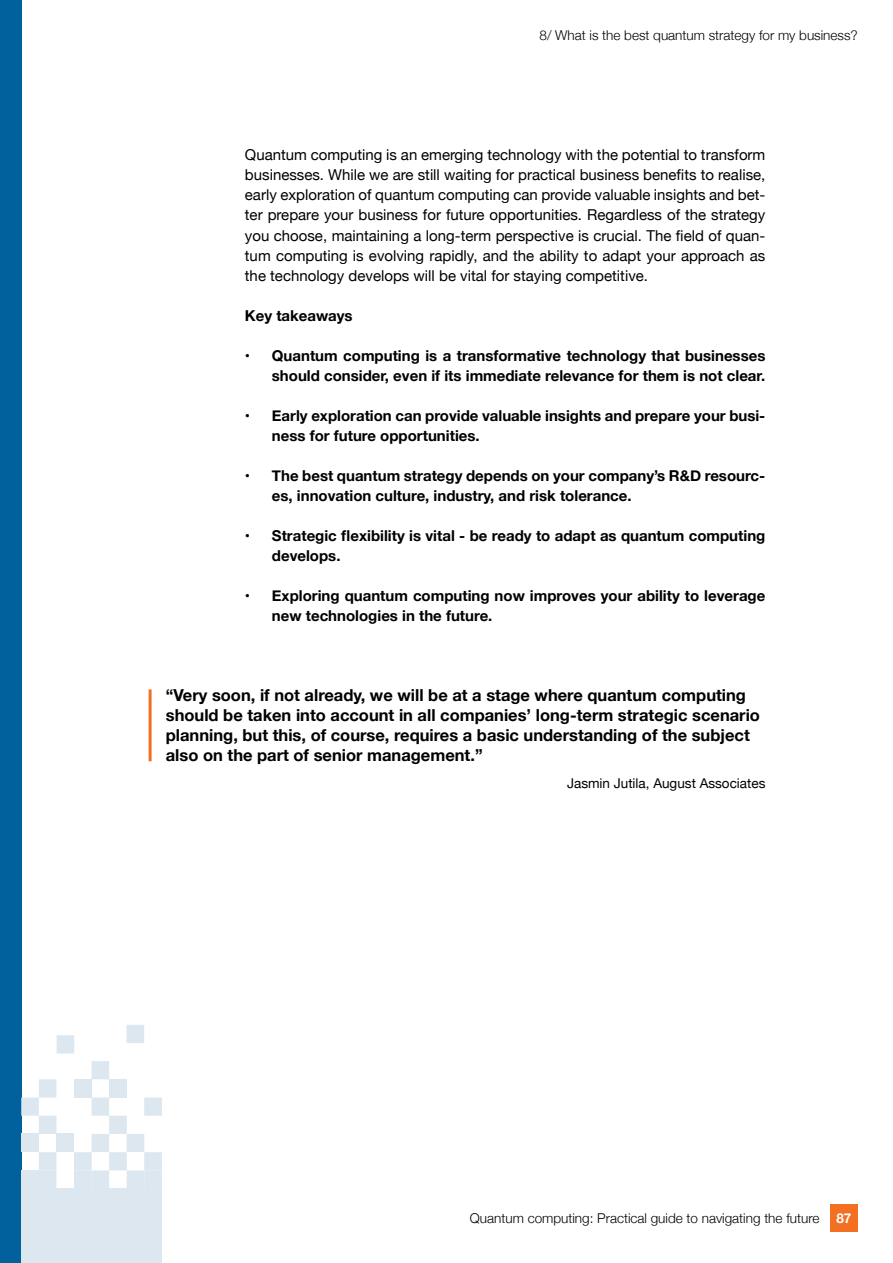
<style>
.page{position:relative;width:893px;height:1263px;background:#fff}
.page>*{position:absolute;margin:0;border:0;box-sizing:border-box;transform-origin:0 0}
.quote{font:700 16.5px/19.8px "Helvetica Neue";color:#000}
.Leipis_sisennetty{font:700 15px/20.1px "Helvetica Neue";color:#000}
.Leipis_sisennetty-2{font:15px/20.1px "Helvetica Neue";color:#000;text-align:justify}
.t1{font:300 13.5px "Helvetica Neue";color:#000}
.quote_source{font:13.5px "Helvetica Neue";color:#000}
.t2{font:700 13.5px "Helvetica Neue";color:#fff}
</style>
<div class="page">
<div style="left:0;top:0;width:21px;height:1263px;background:#01619c"></div>
<div style="left:830px;top:1204px;width:28px;height:28px;background:#f36f21"></div>
<hr style="left:149px;top:689px;width:3px;height:72px;background:#f36f21">
<div style="left:21px;top:1170px;width:18px;height:18px;background:#dce7ef"></div>
<div style="left:39px;top:1170px;width:17px;height:18px;background:#dce7ef"></div>
<div style="left:74px;top:1170px;width:18px;height:18px;background:#dce7ef"></div>
<div style="left:92px;top:1170px;width:17px;height:18px;background:#dce7ef"></div>
<div style="left:127px;top:1170px;width:17px;height:18px;background:#dce7ef"></div>
<div style="left:144px;top:1170px;width:18px;height:18px;background:#dce7ef"></div>
<div style="left:39px;top:1152px;width:17px;height:18px;background:#dce7ef"></div>
<div style="left:74px;top:1152px;width:18px;height:18px;background:#dce7ef"></div>
<div style="left:109px;top:1152px;width:18px;height:18px;background:#dce7ef"></div>
<div style="left:144px;top:1152px;width:18px;height:18px;background:#dce7ef"></div>
<div style="left:21px;top:1134px;width:18px;height:18px;background:#dce7ef"></div>
<div style="left:56px;top:1134px;width:18px;height:18px;background:#dce7ef"></div>
<div style="left:92px;top:1134px;width:17px;height:18px;background:#dce7ef"></div>
<div style="left:127px;top:1134px;width:17px;height:18px;background:#dce7ef"></div>
<div style="left:39px;top:1116px;width:17px;height:18px;background:#dce7ef"></div>
<div style="left:109px;top:1116px;width:18px;height:18px;background:#dce7ef"></div>
<div style="left:39px;top:1079px;width:17px;height:18px;background:#dce7ef"></div>
<div style="left:74px;top:1079px;width:18px;height:18px;background:#dce7ef"></div>
<div style="left:109px;top:1079px;width:18px;height:18px;background:#dce7ef"></div>
<div style="left:21px;top:1097px;width:18px;height:19px;background:#dce7ef"></div>
<div style="left:92px;top:1097px;width:17px;height:19px;background:#dce7ef"></div>
<div style="left:144px;top:1097px;width:18px;height:19px;background:#dce7ef"></div>
<div style="left:92px;top:1061px;width:17px;height:18px;background:#dce7ef"></div>
<div style="left:127px;top:1025px;width:17px;height:18px;background:#dce7ef"></div>
<div style="left:57px;top:1035px;width:17px;height:18px;background:#dce7ef"></div>
<div style="left:21px;top:1188px;width:141px;height:75px;background:#dce7ef"></div>
<p class="t1" style="left:539px;top:24px;width:320px">8/ What is the best quantum strategy for my business?</p>
<p class="Leipis_sisennetty-2" style="left:245px;top:146px;width:522px">Quantum computing is an emerging technology with the potential to transform businesses. While we are still waiting for practical business benefits to realise, early exploration of quantum computing can provide valuable insights and bet&shy;ter prepare your business for future opportunities. Regardless of the strategy you choose, maintaining a long-term perspective is crucial. The field of quan&shy;tum computing is evolving rapidly, and the ability to adapt your approach as the technology develops will be vital for staying competitive.</p>
<p class="Leipis_sisennetty" style="left:245px;top:306px;width:109px">Key takeaways</p>
<p class="Leipis_sisennetty" style="left:245px;top:346px;width:522px;text-align:right">• Quantum computing is a transformative technology that businesses should consider, even if its immediate relevance for them is not clear.</p>
<p class="Leipis_sisennetty" style="left:272px;top:406px;width:495px;text-indent:-27px">• Early exploration can provide valuable insights and prepare your busi&shy;ness for future opportunities.</p>
<p class="Leipis_sisennetty" style="left:272px;top:466px;width:495px;text-indent:-27px">• The best quantum strategy depends on your company’s R&amp;D resourc&shy;es, innovation culture, industry, and risk tolerance.</p>
<p class="Leipis_sisennetty" style="left:272px;top:526px;width:495px;text-indent:-27px">• Strategic flexibility is vital - be ready to adapt as quantum computing develops.</p>
<p class="Leipis_sisennetty" style="left:272px;top:586px;width:495px;text-indent:-27px">• Exploring quantum computing now improves your ability to leverage new technologies in the future.</p>
<p class="quote" style="left:166px;top:686px;width:596px">“Very soon, if not already, we will be at a stage where quantum computing should be taken into account in all companies’ long-term strategic scenario planning, but this, of course, requires a basic understanding of the subject also on the part of senior management.”</p>
<p class="quote_source" style="left:567px;top:773px;width:200px">Jasmin Jutila, August Associates</p>
<p class="t1" style="left:470px;top:1207px;width:351px">Quantum computing: Practical guide to navigating the future</p>
<p class="t2" style="left:836px;top:1207px;width:17px">87</p>
</div>
